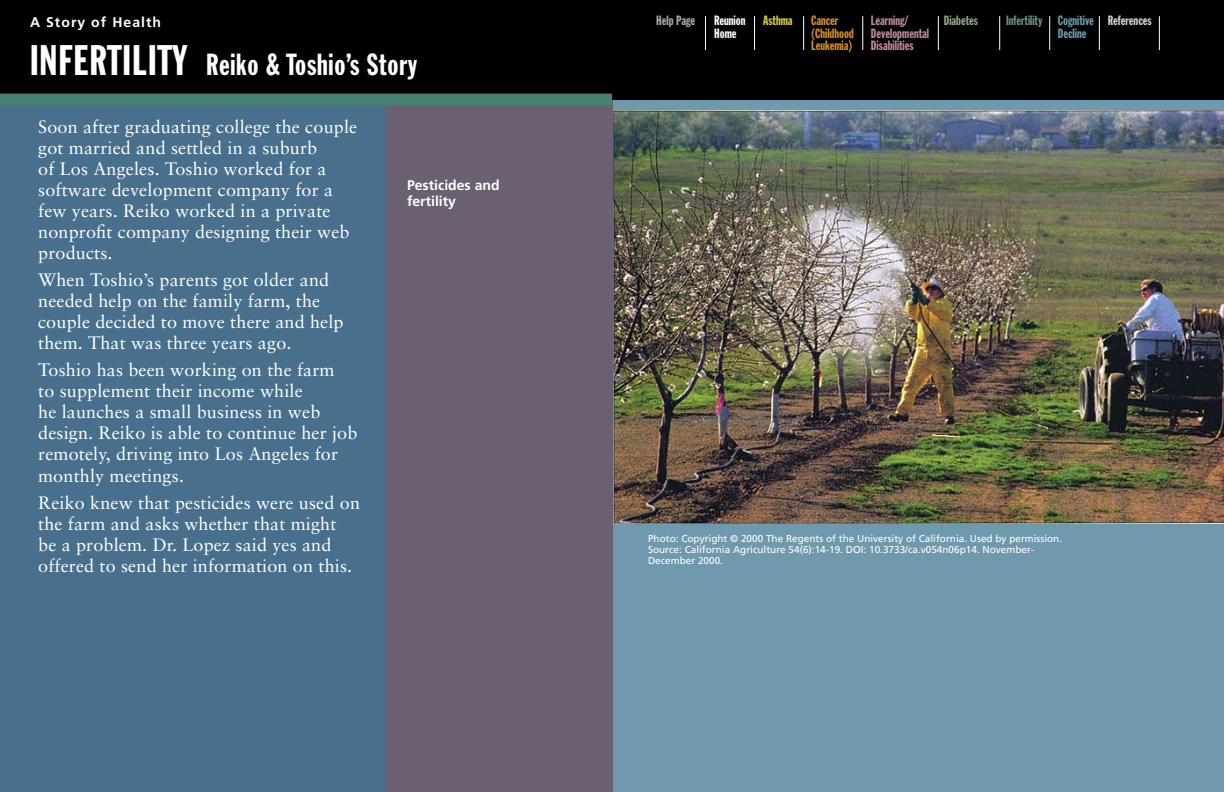
<style>
.page{position:relative;width:1224px;height:792px;background:#fff}
.page>*{position:absolute;margin:0;border:0;box-sizing:border-box;transform-origin:0 0}
.t1{font:30px "Franklin Gothic Extra Cond";letter-spacing:.025em;color:#fff}
.t2{font:18px/21px "Sabon LT";letter-spacing:.01em;color:#fff}
.t3{font:700 14px/16px "Frutiger";color:#fff}
.t4{font:700 14px "Frutiger";letter-spacing:.075em;color:#fff}
.t5{font:13.3px/12.3px "Franklin Gothic Extra Cond";color:#c08c9d}
.t6{font:13.3px/12.3px "Franklin Gothic Extra Cond";color:#d88d2a}
.t7{font:13.3px "Franklin Gothic Extra Cond";color:#6b9386}
.t8{font:13.3px "Franklin Gothic Extra Cond";color:#8fa78a}
.t9{font:13.3px/12.3px "Franklin Gothic Extra Cond";color:#6f9aad}
.t10{font:13.3px "Franklin Gothic Extra Cond";color:#fff}
.t11{font:13.3px "Franklin Gothic Extra Cond";color:#d1d3d4}
.t12{font:13.3px "Franklin Gothic Extra Cond";color:#a7a9ac}
.t13{font:13.3px "Franklin Gothic Extra Cond";color:#d8d13b}
.t14{font:10px/11px "Frutiger";color:#fff}
.s1{font-size:42px}
</style>
<div class="page">
<div style="left:612px;top:100px;width:612px;height:692px;background:#6f9aad"></div>
<img style="left:613px;top:111px;width:611px;height:412px">
<div style="left:384px;top:100px;width:228px;height:692px;background:#6b6072"></div>
<div style="left:0;top:100px;width:384px;height:692px;background:#48708d"></div>
<div style="left:0;top:0;width:612px;height:100px;background:#000"></div>
<div style="left:0;top:94px;width:612px;height:12px;background:#448171"></div>
<div style="left:612px;top:0;width:612px;height:100px;background:#000"></div>
<hr style="left:863px;top:16px;width:1px;height:34px;background:#fff">
<hr style="left:938px;top:16px;width:1px;height:34px;background:#fff">
<hr style="left:999px;top:16px;width:1px;height:34px;background:#fff">
<hr style="left:1049px;top:16px;width:1px;height:34px;background:#fff">
<hr style="left:1099px;top:16px;width:1px;height:34px;background:#fff">
<hr style="left:1159px;top:16px;width:1px;height:34px;background:#fff">
<hr style="left:803px;top:16px;width:1px;height:34px;background:#fff">
<hr style="left:754px;top:16px;width:1px;height:34px;background:#fff">
<hr style="left:705px;top:16px;width:1px;height:34px;background:#fff">
<p class="t4" style="left:30px;top:14px;width:133px">A Story of Health</p>
<p class="t9" style="left:1058px;top:15px;width:38px">Cognitive<br>Decline</p>
<p class="t6" style="left:811px;top:15px;width:44px">Cancer (Childhood<br>Leukemia)</p>
<p class="t5" style="left:871px;top:15px;width:60px">Learning/<br>Developmental<br>Disabilities</p>
<p class="t7" style="left:944px;top:14px;width:38px">Infertility</p>
<p class="t8" style="left:1006px;top:14px;width:36px">Diabetes</p>
<p class="t12" style="left:656px;top:14px;width:40px">Help Page</p>
<p class="t8" style="left:944px;top:14px;width:36px">Diabetes</p>
<p class="t7" style="left:1006px;top:14px;width:38px">Infertility</p>
<p class="t11" style="left:1108px;top:14px;width:45px">References</p>
<p class="t10" style="left:714px;top:14px;width:33px">Reunion</p>
<p class="t13" style="left:763px;top:14px;width:31px">Asthma</p>
<p class="t10" style="left:714px;top:26px;width:24px">Home</p>
<h1 class="t1" style="left:30px;top:48px;width:389px"><span class="s1">Infertility</span> Reiko &amp; Toshio’s Story</h1>
<p class="t2" style="left:38px;top:116px;width:321px">Soon after graduating college the couple got married and settled in a suburb<br>of Los Angeles. Toshio worked for a software development company for a few years. Reiko worked in a private nonprofit company designing their web products.</p>
<p class="t2" style="left:38px;top:270px;width:307px">When Toshio’s parents got older and needed help on the family farm, the couple decided to move there and help them. That was three years ago.</p>
<p class="t2" style="left:38px;top:360px;width:321px">Toshio has been working on the farm<br>to supplement their income while<br>he launches a small business in web design. Reiko is able to continue her job remotely, driving into Los Angeles for monthly meetings.</p>
<p class="t2" style="left:38px;top:492px;width:323px">Reiko knew that pesticides were used on the farm and asks whether that might<br>be a problem. Dr. Lopez said yes and offered to send her information on this.</p>
<p class="t3" style="left:407px;top:177px;width:94px">Pesticides and fertility</p>
<p class="t14" style="left:648px;top:533px;width:416px">Photo: Copyright © 2000 The Regents of the University of California. Used by permission.<br>Source: California Agriculture 54(6):14-19. DOI: 10.3733/ca.v054n06p14. November-<br>December 2000.</p>
</div>
